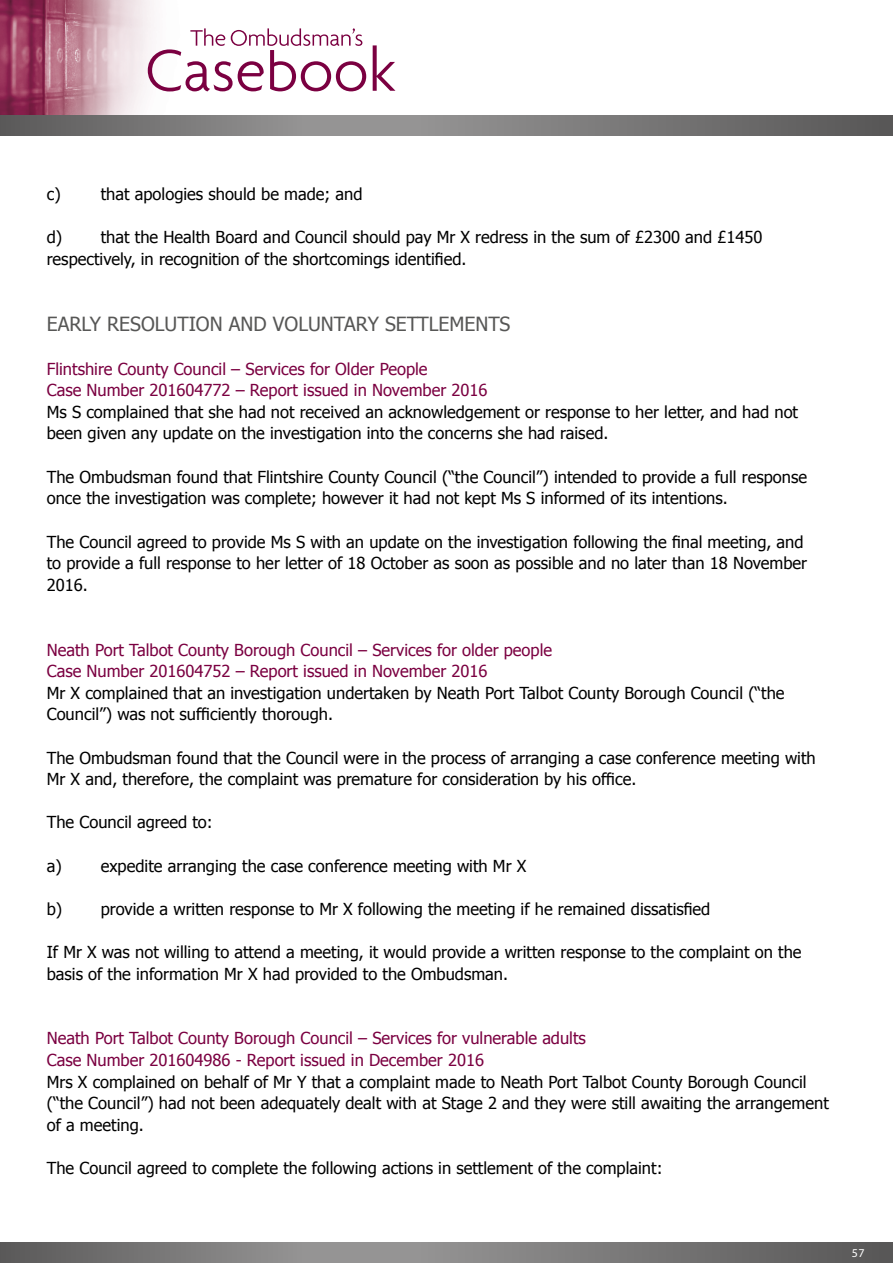
<style>
.page{position:relative;width:893px;height:1263px;background:#fff}
.page>*{position:absolute;margin:0;border:0;box-sizing:border-box;transform-origin:0 0}
.t1{font:19.5px "Tahoma";color:#575756}
.t2{font:16.5px/21.6px "Tahoma";color:#000}
.t3{font:16.5px/21.6px "Tahoma";color:#7b0041}
.t4{font:12px "Myriad Pro";color:#fff}
</style>
<div class="page">
<img style="left:0;top:0;width:396px;height:115px">
<svg style="left:0;top:115px;width:893px;height:21px;background:#7a7979"></svg>
<svg style="left:0;top:1242px;width:893px;height:21px;background:#7a7979"></svg>
<svg style="left:373px;top:45px;width:22px;height:46px"></svg>
<svg style="left:148px;top:28px;width:218px;height:63px"></svg>
<p class="t2" style="left:47px;top:182px;width:15px">c)</p>
<p class="t2" style="left:101px;top:182px;width:263px">that apologies should be made; and</p>
<p class="t2" style="left:47px;top:226px;width:717px">d) that the Health Board and Council should pay Mr X redress in the sum of £2300 and £1450 respectively, in recognition of the shortcomings identified.</p>
<p class="t1" style="left:47px;top:311px;width:465px">EARLY RESOLUTION AND VOLUNTARY SETTLEMENTS</p>
<p class="t3" style="left:47px;top:357px;width:442px">Flintshire County Council – Services for Older People<br>Case Number 201604772 – Report issued in November 2016</p>
<p class="t2" style="left:47px;top:400px;width:753px">Ms S complained that she had not received an acknowledgement or response to her letter, and had not been given any update on the investigation into the concerns she had raised.</p>
<p class="t2" style="left:47px;top:465px;width:762px">The Ombudsman found that Flintshire County Council (“the Council”) intended to provide a full response once the investigation was complete; however it had not kept Ms S informed of its intentions.</p>
<p class="t2" style="left:47px;top:530px;width:762px">The Council agreed to provide Ms S with an update on the investigation following the final meeting, and to provide a full response to her letter of 18 October as soon as possible and no later than 18 November<br>2016.</p>
<p class="t3" style="left:47px;top:638px;width:507px">Neath Port Talbot County Borough Council – Services for older people<br>Case Number 201604752 – Report issued in November 2016</p>
<p class="t2" style="left:47px;top:681px;width:739px">Mr X complained that an investigation undertaken by Neath Port Talbot County Borough Council (“the<br>Council”) was not sufficiently thorough.</p>
<p class="t2" style="left:47px;top:746px;width:770px">The Ombudsman found that the Council were in the process of arranging a case conference meeting with<br>Mr X and, therefore, the complaint was premature for consideration by his office.</p>
<p class="t2" style="left:47px;top:811px;width:167px">The Council agreed to:</p>
<p class="t2" style="left:47px;top:854px;width:481px">a) expedite arranging the case conference meeting with Mr X</p>
<p class="t2" style="left:47px;top:897px;width:665px">b) provide a written response to Mr X following the meeting if he remained dissatisfied</p>
<p class="t2" style="left:47px;top:940px;width:756px">If Mr X was not willing to attend a meeting, it would provide a written response to the complaint on the basis of the information Mr X had provided to the Ombudsman.</p>
<p class="t3" style="left:47px;top:1027px;width:541px">Neath Port Talbot County Borough Council – Services for vulnerable adults<br>Case Number 201604986 - Report issued in December 2016</p>
<p class="t2" style="left:47px;top:1070px;width:783px">Mrs X complained on behalf of Mr Y that a complaint made to Neath Port Talbot County Borough Council (“the Council”) had not been adequately dealt with at Stage 2 and they were still awaiting the arrangement of a meeting.</p>
<p class="t2" style="left:47px;top:1156px;width:617px">The Council agreed to complete the following actions in settlement of the complaint:</p>
<p class="t4" style="left:852px;top:1245px;width:14px">57</p>
</div>
